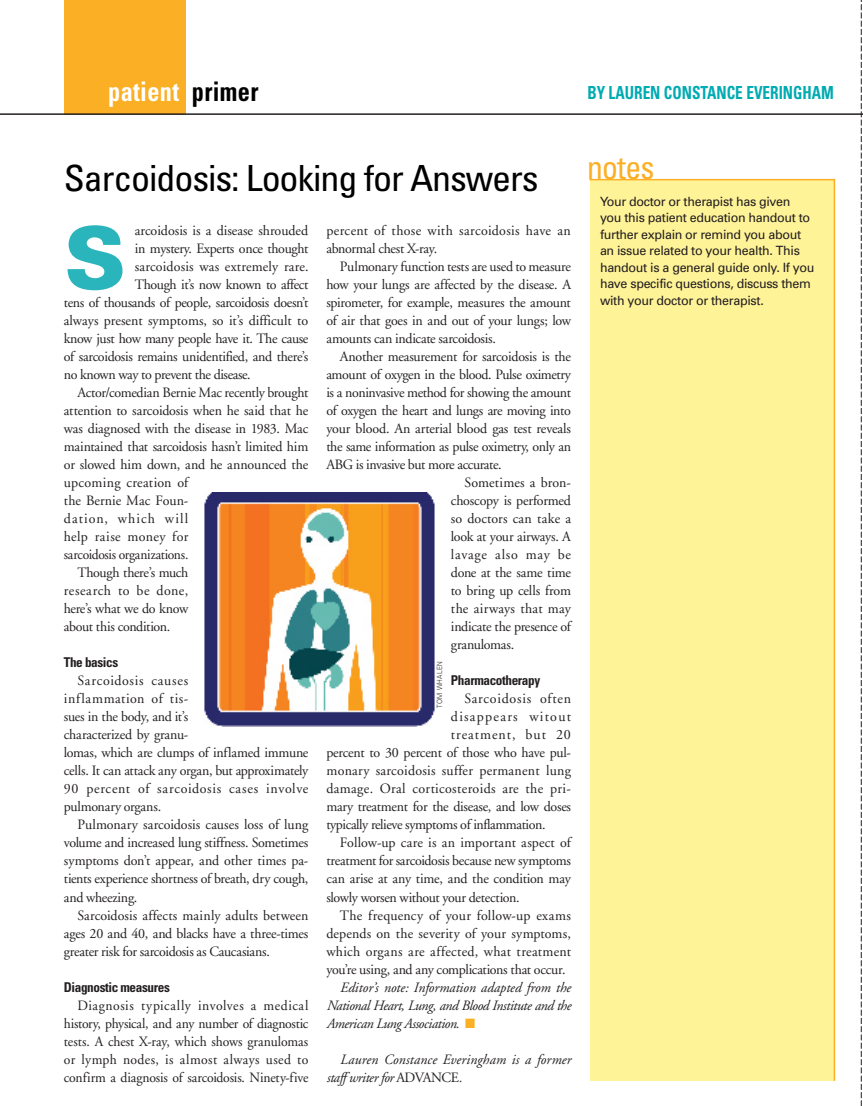
<style>
.page{position:relative;width:863px;height:1106px;background:#fff}
.page>*{position:absolute;margin:0;border:0;box-sizing:border-box;transform-origin:0 0}
.t1{font:900 86.4px "Univers";color:#2ab5bc}
.t2{font:condensed 36px "Univers";letter-spacing:-.03em;color:#000;scale:1.06 1}
.t3{font:condensed 33px "Univers";letter-spacing:-.025em;color:#fbaf25;scale:.96 1}
.t4{font:700 condensed 27px "Univers";letter-spacing:.015em;color:#fff;scale:.9 1}
.t5{font:700 condensed 18px "Univers";color:#00abb2;scale:.85 1}
.t6{font:14.25px/18px "Adobe Garamond";letter-spacing:-.015em;color:#231f20;text-align:justify}
.t7{font:14.25px/18px "Adobe Garamond";letter-spacing:-.015em;color:#231f20;text-align:justify;scale:.96 1}
.t8{font:14.25px "Adobe Garamond";letter-spacing:.02em;color:#231f20}
.t9{font:italic 14.25px/18px "Adobe Garamond";letter-spacing:-.03em;color:#231f20;text-align:justify}
.t10{font:14.25px/18px "Adobe Garamond";letter-spacing:.015em;color:#231f20}
.t11{font:14.25px "Adobe Garamond";letter-spacing:.01em;color:#231f20}
.t12{font:14.25px "Adobe Garamond";letter-spacing:.005em;color:#231f20}
.t13{font:italic 14.25px/18px "Adobe Garamond";letter-spacing:.01em;color:#231f20}
.t14{font:14.25px "Adobe Garamond";letter-spacing:.025em;color:#231f20}
.t15{font:14.25px "Adobe Garamond";letter-spacing:-.015em;color:#231f20;scale:.95 1}
.t16{font:14.25px "Adobe Garamond";letter-spacing:.03em;color:#231f20}
.t17{font:14.25px "Adobe Garamond";letter-spacing:.035em;color:#231f20}
.t18{font:14.25px "Adobe Garamond";letter-spacing:.085em;color:#231f20}
.t19{font:14.25px "Adobe Garamond";letter-spacing:.055em;color:#231f20}
.t20{font:14.25px "Adobe Garamond";letter-spacing:.09em;color:#231f20}
.t21{font:14.25px "Adobe Garamond";letter-spacing:.05em;color:#231f20}
.t22{font:14.25px "Adobe Garamond";letter-spacing:.07em;color:#231f20}
.t23{font:700 condensed 13.5px "Univers";letter-spacing:-.03em;color:#231f20}
.t24{font:12.75px/16.5px "Univers";letter-spacing:-.025em;color:#231f20}
.t25{font:300 7.2px "Univers";letter-spacing:.05em;color:#231f20;scale:.9 1}
.s1{color:#000}
.s2{color:#fbaf25}
.s3{font-style:normal}
</style>
<div class="page">
<svg style="left:861px;top:0;width:1px;height:1105px"></svg>
<div style="left:64px;top:0;width:122px;height:114px;background:#fbaf25"></div>
<hr style="left:0;top:113px;width:863px;height:2px;background:#231f20">
<img style="left:204px;top:492px;width:231px;height:234px">
<div style="left:589px;top:178px;width:247px;height:903px;background:#fff398"></div>
<h3 class="t4" style="left:108px;top:75px;width:168px">patient <span class="s1">primer</span></h3>
<p class="t5" style="left:587px;top:81px;width:291px">By Lauren Constance Everingham</p>
<h2 class="t2" style="left:64px;top:155px;width:449px">Sarcoidosis: Looking for Answers</h2>
<h1 class="t1" style="left:64px;top:204px;width:64px">S</h1>
<p class="t6" style="left:135px;top:222px;width:175px">arcoidosis is a disease shrouded</p>
<p class="t6" style="left:135px;top:240px;width:175px">in mystery. Experts once thought</p>
<p class="t11" style="left:135px;top:259px;width:175px">sarcoidosis was extremely rare.</p>
<p class="t6" style="left:135px;top:276px;width:175px">Though it’s now known to affect</p>
<p class="t6" style="left:64px;top:294px;width:246px">tens of thousands of people, sarcoidosis doesn’t</p>
<p class="t6" style="left:64px;top:312px;width:246px">always present symptoms, so it’s difficult to</p>
<p class="t6" style="left:64px;top:330px;width:246px">know just how many people have it. The cause</p>
<p class="t6" style="left:64px;top:348px;width:246px">of sarcoidosis remains unidentified, and there’s</p>
<p class="t6" style="left:64px;top:366px;width:188px">no known way to prevent the disease.</p>
<p class="t6" style="left:77px;top:384px;width:233px">Actor/comedian Bernie Mac recently brought</p>
<p class="t6" style="left:64px;top:402px;width:246px">attention to sarcoidosis when he said that he</p>
<p class="t6" style="left:64px;top:420px;width:246px">was diagnosed with the disease in 1983. Mac</p>
<p class="t6" style="left:64px;top:438px;width:246px">maintained that sarcoidosis hasn’t limited him</p>
<p class="t6" style="left:64px;top:456px;width:246px">or slowed him down, and he announced the</p>
<p class="t8" style="left:64px;top:475px;width:126px">upcoming creation of</p>
<p class="t12" style="left:64px;top:493px;width:126px">the Bernie Mac Foun-</p>
<p class="t18" style="left:64px;top:511px;width:126px">dation, which will</p>
<p class="t16" style="left:64px;top:529px;width:126px">help raise money for</p>
<p class="t15" style="left:64px;top:547px;width:133px">sarcoidosis organizations.</p>
<p class="t6" style="left:77px;top:564px;width:113px">Though there’s much</p>
<p class="t17" style="left:64px;top:583px;width:126px">research to be done,</p>
<p class="t6" style="left:64px;top:600px;width:126px">here’s what we do know</p>
<p class="t6" style="left:64px;top:618px;width:108px">about this condition.</p>
<p class="t23" style="left:64px;top:654px;width:56px">The basics</p>
<p class="t6" style="left:64px;top:672px;width:246px;text-align:left;text-indent:14px">Sarcoidosis causes<br>inflammation of tis-<br>sues in the body, and it’s<br>characterized by granu-<br>lomas, which are clumps of inflamed immune cells. It can attack any organ, but approximately<br>90 percent of sarcoidosis cases involve pulmonary organs.</p>
<p class="t6" style="left:64px;top:816px;width:246px;text-indent:14px">Pulmonary sarcoidosis causes loss of lung volume and increased lung stiffness. Sometimes symptoms don’t appear, and other times pa&shy;tients experience shortness of breath, dry cough, and wheezing.</p>
<p class="t6" style="left:64px;top:906px;width:246px;text-indent:14px">Sarcoidosis affects mainly adults between ages 20 and 40, and blacks have a three-times greater risk for sarcoidosis as Caucasians.</p>
<p class="t23" style="left:64px;top:978px;width:108px">Diagnostic measures</p>
<p class="t7" style="left:64px;top:996px;width:256px;text-indent:14px">Diagnosis typically involves a medical history, physical, and any number of diagnostic tests. A chest X-ray, which shows granulomas or lymph nodes, is almost always used to confirm a diagnosis of sarcoidosis. Ninety-five</p>
<p class="t10" style="left:326px;top:222px;width:246px">percent of those with sarcoidosis have an abnormal chest X-ray.</p>
<p class="t6" style="left:326px;top:258px;width:246px;text-indent:14px">Pulmonary function tests are used to measure how your lungs are affected by the disease. A spirometer, for example, measures the amount of air that goes in and out of your lungs; low amounts can indicate sarcoidosis.</p>
<p class="t6" style="left:340px;top:348px;width:233px">Another measurement for sarcoidosis is the</p>
<p class="t6" style="left:326px;top:366px;width:246px">amount of oxygen in the blood. Pulse oximetry</p>
<p class="t6" style="left:326px;top:384px;width:246px">is a noninvasive method for showing the amount</p>
<p class="t6" style="left:326px;top:402px;width:246px">of oxygen the heart and lungs are moving into</p>
<p class="t6" style="left:326px;top:420px;width:246px">your blood. An arterial blood gas test reveals</p>
<p class="t6" style="left:326px;top:438px;width:246px">the same information as pulse oximetry, only an</p>
<p class="t6" style="left:326px;top:456px;width:177px">ABG is invasive but more accurate.</p>
<p class="t12" style="left:464px;top:475px;width:108px">Sometimes a bron-</p>
<p class="t6" style="left:451px;top:492px;width:122px">choscopy is performed</p>
<p class="t11" style="left:451px;top:511px;width:122px">so doctors can take a</p>
<p class="t6" style="left:451px;top:528px;width:122px">look at your airways. A</p>
<p class="t21" style="left:451px;top:547px;width:121px">lavage also may be</p>
<p class="t6" style="left:451px;top:564px;width:121px">done at the same time</p>
<p class="t6" style="left:451px;top:582px;width:122px">to bring up cells from</p>
<p class="t8" style="left:451px;top:601px;width:122px">the airways that may</p>
<p class="t6" style="left:451px;top:618px;width:121px">indicate the presence of</p>
<p class="t6" style="left:451px;top:636px;width:65px">granulomas.</p>
<p class="t23" style="left:451px;top:672px;width:91px">Pharmacotherapy</p>
<p class="t19" style="left:464px;top:691px;width:108px">Sarcoidosis often</p>
<p class="t20" style="left:451px;top:709px;width:122px">disappears witout</p>
<p class="t22" style="left:451px;top:727px;width:121px">treatment, but 20</p>
<p class="t6" style="left:326px;top:744px;width:246px">percent to 30 percent of those who have pul-</p>
<p class="t8" style="left:326px;top:763px;width:246px">monary sarcoidosis suffer permanent lung</p>
<p class="t14" style="left:326px;top:781px;width:246px">damage. Oral corticosteroids are the pri-</p>
<p class="t6" style="left:326px;top:798px;width:246px">mary treatment for the disease, and low doses</p>
<p class="t6" style="left:326px;top:816px;width:221px">typically relieve symptoms of inflammation.</p>
<p class="t11" style="left:340px;top:835px;width:232px">Follow-up care is an important aspect of</p>
<p class="t6" style="left:326px;top:852px;width:246px">treatment for sarcoidosis because new symptoms</p>
<p class="t6" style="left:326px;top:870px;width:246px">can arise at any time, and the condition may</p>
<p class="t6" style="left:326px;top:888px;width:195px">slowly worsen without your detection.</p>
<p class="t10" style="left:340px;top:906px;width:232px">The frequency of your follow-up exams</p>
<p class="t12" style="left:326px;top:925px;width:246px">depends on the severity of your symptoms,</p>
<p class="t8" style="left:326px;top:943px;width:246px">which organs are affected, what treatment</p>
<p class="t6" style="left:326px;top:960px;width:241px">you’re using, and any complications that occur.</p>
<p class="t9" style="left:326px;top:978px;width:246px;text-indent:14px">Editor’s note: Information adapted from the National Heart, Lung, and Blood Institute and the American Lung Association. <span class="s2">■</span></p>
<p class="t13" style="left:326px;top:1050px;width:246px;text-indent:14px">Lauren Constance Everingham is a former staff writer for <span class="s3">ADVANCE</span>.</p>
<p class="t25" style="left:435px;top:708px;width:53px;rotate:-90deg">Tom Whalen</p>
<h3 class="t3" style="left:587px;top:147px;width:71px">notes</h3>
<p class="t24" style="left:600px;top:193px;width:216px">Your doctor or therapist has given you this patient education handout to further explain or remind you about an issue related to your health. This handout is a general guide only. If you have specific questions, discuss them with your doctor or therapist.</p>
</div>
